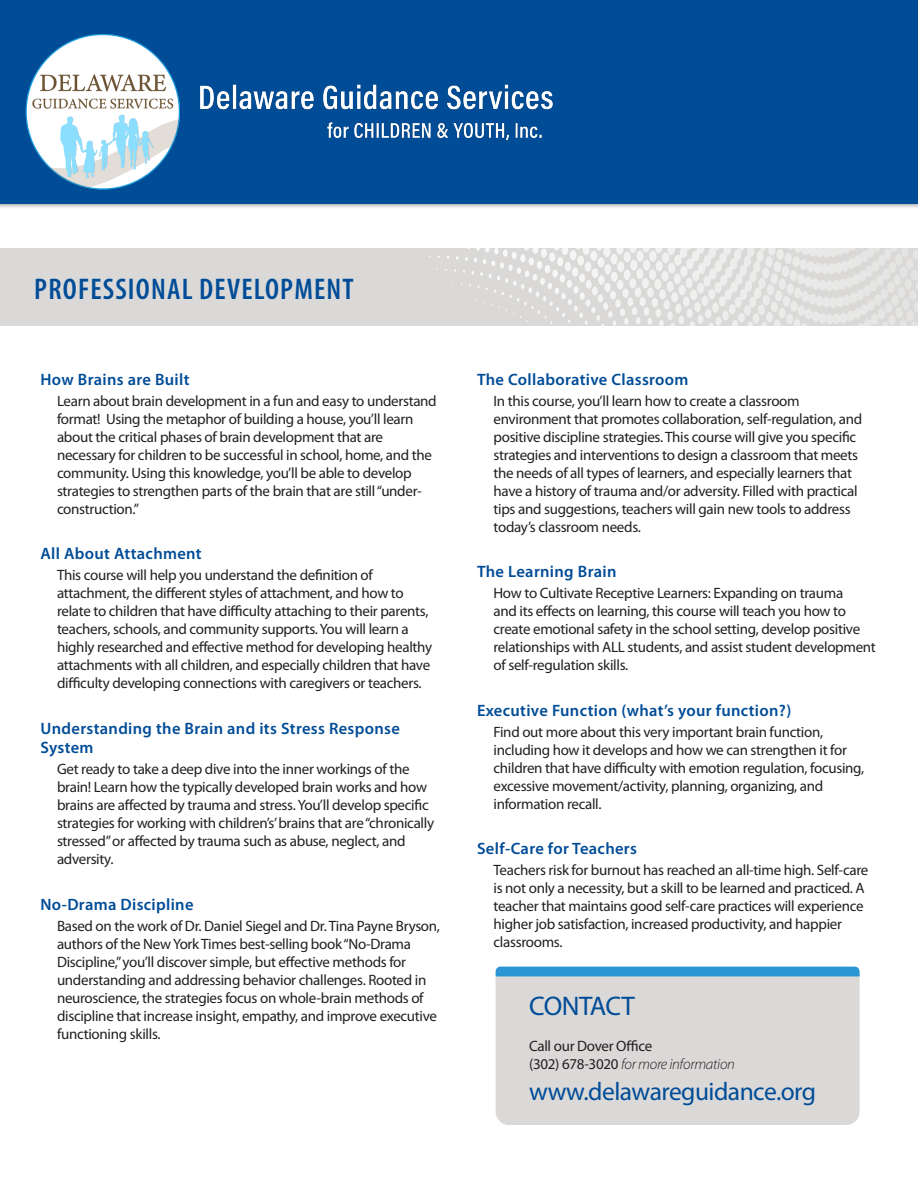
<style>
.page{position:relative;width:918px;height:1188px;background:#fff}
.page>*{position:absolute;margin:0;border:0;box-sizing:border-box;transform-origin:0 0}
.Heading_Column{font:600 condensed 30px "Myriad Pro";letter-spacing:.04em;color:#004c97}
.t1{font:27px "Myriad Pro";letter-spacing:-.025em;color:#004c97}
.t2{font:25.5px "Myriad Pro";letter-spacing:-.02em;color:#004c97}
.Heading_Column-2{font:600 16.5px/19.8px "Myriad Pro";letter-spacing:.02em;color:#004c97}
.t3{font:15px/18px "Myriad Pro";letter-spacing:-.02em;color:#231f20}
.t4{font:italic 300 15px "Myriad Pro";letter-spacing:-.02em;color:#231f20}
.s1{font-weight:400;font-style:normal}
</style>
<div class="page">
<div style="left:0;top:248px;width:918px;height:77px;background:#dad9d8"></div>
<div style="left:782px;top:266px;width:7px;height:11px;background:#ebeaea;border-radius:50%"></div>
<div style="left:785px;top:253px;width:7px;height:11px;background:#ebeaea;border-radius:50%"></div>
<div style="left:775px;top:290px;width:7px;height:11px;background:#ebebea;border-radius:50%"></div>
<div style="left:779px;top:278px;width:7px;height:12px;background:#ebeaea;border-radius:50%"></div>
<div style="left:783px;top:296px;width:7px;height:11px;background:#ebeaea;border-radius:50%"></div>
<div style="left:776px;top:249px;width:8px;height:11px;background:#ebebea;border-radius:50%"></div>
<div style="left:779px;top:308px;width:7px;height:11px;background:#ebeaea;border-radius:50%"></div>
<div style="left:786px;top:314px;width:7px;height:10px;background:#e4e3e2;border-radius:50%"></div>
<svg style="left:787px;top:248px;width:131px;height:77px"></svg>
<svg style="left:427px;top:248px;width:354px;height:78px"></svg>
<div style="left:0;top:0;width:918px;height:210px;background:#231f20;opacity:.74"></div>
<div style="left:0;top:0;width:918px;height:204px;background:#004c97"></div>
<img style="left:25px;top:33px;width:528px;height:157px">
<div style="left:496px;top:976px;width:364px;height:149px;background:#dad9d8"></div>
<div style="left:496px;top:967px;width:364px;height:9px;background:#2a96d3"></div>
<p class="Heading_Column" style="left:34px;top:273px;width:321px">PROFESSIONAL DEVELOPMENT</p>
<p class="Heading_Column-2" style="left:40px;top:370px;width:151px">How Brains are Built</p>
<p class="t3" style="left:57px;top:392px;width:381px">Learn about brain development in a fun and easy to understand format! Using the metaphor of building a house, you’ll learn about the critical phases of brain development that are necessary for children to be successful in school, home, and the community. Using this knowledge, you’ll be able to develop strategies to strengthen parts of the brain that are still “under&shy;construction.”</p>
<p class="Heading_Column-2" style="left:40px;top:544px;width:163px">All About Attachment</p>
<p class="t3" style="left:57px;top:567px;width:377px">This course will help you understand the definition of attachment, the different styles of attachment, and how to relate to children that have difficulty attaching to their parents, teachers, schools, and community supports. You will learn a highly researched and effective method for developing healthy attachments with all children, and especially children that have difficulty developing connections with caregivers or teachers.</p>
<p class="Heading_Column-2" style="left:40px;top:718px;width:361px">Understanding the Brain and its Stress Response<br>System</p>
<p class="t3" style="left:57px;top:761px;width:379px">Get ready to take a deep dive into the inner workings of the brain! Learn how the typically developed brain works and how brains are affected by trauma and stress. You’ll develop specific strategies for working with children’s’ brains that are “chronically stressed” or affected by trauma such as abuse, neglect, and adversity.</p>
<p class="Heading_Column-2" style="left:40px;top:895px;width:155px">No-Drama Discipline</p>
<p class="t3" style="left:57px;top:917px;width:385px">Based on the work of Dr. Daniel Siegel and Dr. Tina Payne Bryson, authors of the New York Times best-selling book “No-Drama Discipline,” you’ll discover simple, but effective methods for understanding and addressing behavior challenges. Rooted in neuroscience, the strategies focus on whole-brain methods of discipline that increase insight, empathy, and improve executive functioning skills.</p>
<p class="Heading_Column-2" style="left:477px;top:370px;width:213px">The Collaborative Classroom</p>
<p class="t3" style="left:494px;top:392px;width:370px">In this course, you’ll learn how to create a classroom environment that promotes collaboration, self-regulation, and positive discipline strategies. This course will give you specific strategies and interventions to design a classroom that meets the needs of all types of learners, and especially learners that have a history of trauma and/or adversity. Filled with practical tips and suggestions, teachers will gain new tools to address today’s classroom needs.</p>
<p class="Heading_Column-2" style="left:477px;top:562px;width:141px">The Learning Brain</p>
<p class="t3" style="left:494px;top:585px;width:384px">How to Cultivate Receptive Learners: Expanding on trauma<br>and its effects on learning, this course will teach you how to create emotional safety in the school setting, develop positive relationships with ALL students, and assist student development of self-regulation skills.</p>
<p class="Heading_Column-2" style="left:477px;top:700px;width:316px">Executive Function (what’s your function?)</p>
<p class="t3" style="left:494px;top:723px;width:372px">Find out more about this very important brain function, including how it develops and how we can strengthen it for children that have difficulty with emotion regulation, focusing, excessive movement/activity, planning, organizing, and information recall.</p>
<p class="Heading_Column-2" style="left:477px;top:839px;width:162px">Self-Care for Teachers</p>
<p class="t3" style="left:494px;top:861px;width:376px">Teachers risk for burnout has reached an all-time high. Self-care is not only a necessity, but a skill to be learned and practiced. A teacher that maintains good self-care practices will experience higher job satisfaction, increased productivity, and happier classrooms.</p>
<p class="t1" style="left:529px;top:991px;width:107px">CONTACT</p>
<p class="t3" style="left:529px;top:1037px;width:125px">Call our Dover Office</p>
<p class="t4" style="left:529px;top:1056px;width:207px"><span class="s1">(302) 678-3020</span> for more information</p>
<p class="t2" style="left:529px;top:1077px;width:288px">www.delawareguidance.org</p>
</div>
